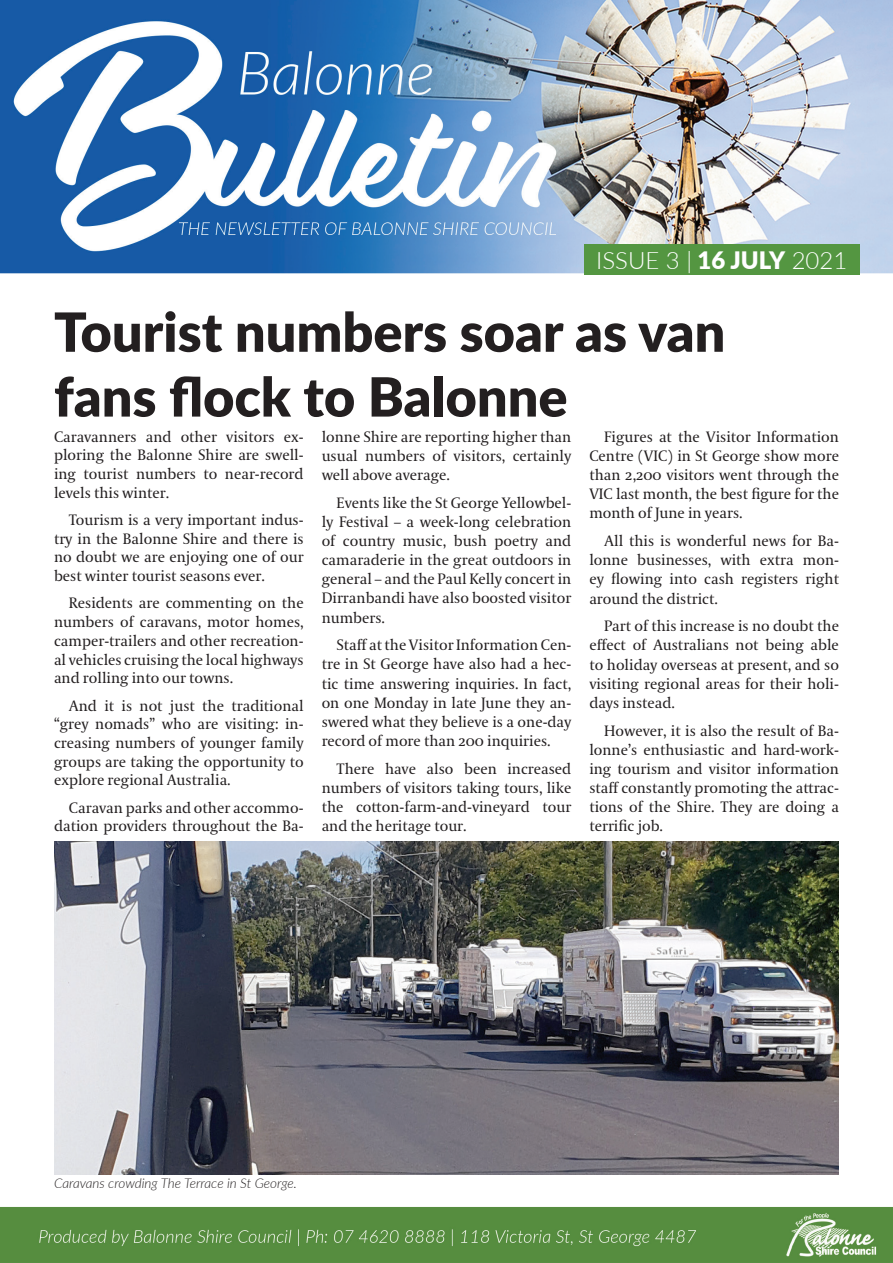
<style>
.page{position:relative;width:893px;height:1263px;background:#fff}
.page>*{position:absolute;margin:0;border:0;box-sizing:border-box;transform-origin:0 0}
.t1{font:900 54px/64.8px "Lato";color:#231f20}
.t2{font:300 24px "Lato";color:#fff}
.t3{font:15px/19.2px "Coranto 2";color:#231f20;text-align:justify}
.t4{font:italic 300 13.5px "Lato";letter-spacing:-.005em;color:#231f20}
.s1{font-weight:900}
</style>
<div class="page">
<img style="left:0;top:0;width:893px;height:1263px">
<div style="left:584px;top:244px;width:275px;height:31px;background:#549641"></div>
<img style="left:54px;top:841px;width:785px;height:333px">
<h2 class="t2" style="left:596px;top:244px;width:253px">ISSUE 3 | <span class="s1">16 JULY</span> 2021</h2>
<h1 class="t1" style="left:54px;top:297px;width:673px">Tourist numbers soar as van fans flock to Balonne</h1>
<p class="t3" style="left:54px;top:428px;width:251px;line-height:18.8px">Caravanners and other visitors ex&shy;ploring the Balonne Shire are swell&shy;ing tourist numbers to near-record levels this winter.</p>
<p class="t3" style="left:54px;top:511px;width:251px;line-height:18.8px;text-indent:15px">Tourism is a very important indus&shy;try in the Balonne Shire and there is no doubt we are enjoying one of our best winter tourist seasons ever.</p>
<p class="t3" style="left:54px;top:594px;width:251px;line-height:18.8px;text-indent:15px">Residents are commenting on the numbers of caravans, motor homes, camper-trailers and other recreation&shy;al vehicles cruising the local highways and rolling into our towns.</p>
<p class="t3" style="left:54px;top:696px;width:251px;line-height:18.8px;text-indent:15px">And it is not just the traditional “grey nomads” who are visiting: in&shy;creasing numbers of younger family groups are taking the opportunity to explore regional Australia.</p>
<p class="t3" style="left:54px;top:799px;width:251px;line-height:18.8px;text-align:right">Caravan parks and other accommo&shy;dation providers throughout the Ba-</p>
<p class="t3" style="left:322px;top:427px;width:251px">lonne Shire are reporting higher than usual numbers of visitors, certainly well above average.</p>
<p class="t3" style="left:322px;top:493px;width:251px;text-indent:15px">Events like the St George Yellowbel&shy;ly Festival – a week-long celebration of country music, bush poetry and camaraderie in the great outdoors in general – and the Paul Kelly concert in Dirranbandi have also boosted visitor numbers.</p>
<p class="t3" style="left:322px;top:636px;width:251px;text-indent:15px">Staff at the Visitor Information Cen&shy;tre in St George have also had a hec&shy;tic time answering inquiries. In fact, on one Monday in late June they an&shy;swered what they believe is a one-day record of more than 200 inquiries.</p>
<p class="t3" style="left:322px;top:760px;width:251px;text-indent:15px">There have also been increased numbers of visitors taking tours, like the cotton-farm-and-vineyard tour and the heritage tour.</p>
<p class="t3" style="left:589px;top:427px;width:251px;text-indent:15px">Figures at the Visitor Information Centre (VIC) in St George show more than 2,200 visitors went through the VIC last month, the best figure for the month of June in years.</p>
<p class="t3" style="left:589px;top:532px;width:251px;text-indent:15px">All this is wonderful news for Ba&shy;lonne businesses, with extra mon&shy;ey flowing into cash registers right around the district.</p>
<p class="t3" style="left:589px;top:617px;width:251px;text-indent:15px">Part of this increase is no doubt the effect of Australians not being able to holiday overseas at present, and so visiting regional areas for their holi&shy;days instead.</p>
<p class="t3" style="left:589px;top:721px;width:251px;text-indent:15px">However, it is also the result of Ba&shy;lonne’s enthusiastic and hard-work&shy;ing tourism and visitor information staff constantly promoting the attrac&shy;tions of the Shire. They are doing a terrific job.</p>
<p class="t4" style="left:54px;top:1174px;width:244px">Caravans crowding The Terrace in St George.</p>
</div>
